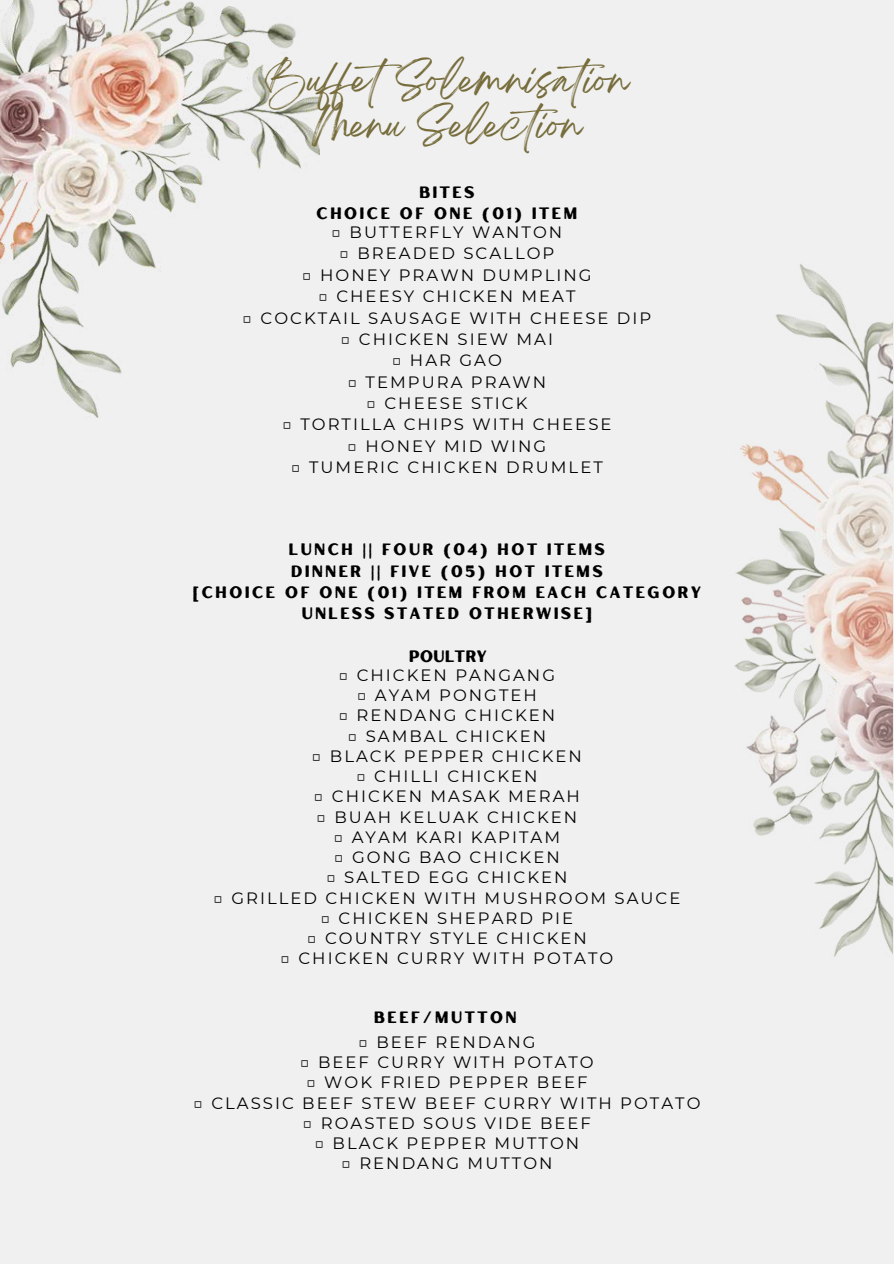
<style>
.page{position:relative;width:894px;height:1264px;background:#fff}
.page>*{position:absolute;margin:0;border:0;box-sizing:border-box;transform-origin:0 0}
.t1{font:33.9px/45px "Breathing";color:#776d3c;text-align:center}
.t2{font:16.5px "Montserrat";letter-spacing:.125em;color:#000}
.t3{font:16.5px/21.3px "Hertical Sans Rough";letter-spacing:.125em;color:#000;text-align:center}
.t4{font:16.5px "Hertical Sans Rough";color:#000}
</style>
<div class="page">
<div style="left:0;top:0;width:893px;height:1263px;background:#ededed"></div>
<img style="left:0;top:0;width:319px;height:418px">
<img style="left:735px;top:264px;width:157px;height:693px">
<h1 class="t1" style="left:265px;top:67px;width:364px">BuffetSolemnisation<br>Menu Selection</h1>
<p class="t3" style="left:316px;top:181px;width:262px">BITES<br>CHOICE OF ONE (01) ITEM</p>
<p class="t2" style="left:331px;top:222px;width:232px">□ BUTTERFLY WANTON</p>
<p class="t2" style="left:339px;top:243px;width:216px">□ BREADED SCALLOP</p>
<p class="t2" style="left:302px;top:265px;width:291px">□ HONEY PRAWN DUMPLING</p>
<p class="t2" style="left:318px;top:286px;width:259px">□ CHEESY CHICKEN MEAT</p>
<p class="t2" style="left:242px;top:307px;width:410px">□ COCKTAIL SAUSAGE WITH CHEESE DIP</p>
<p class="t2" style="left:340px;top:329px;width:214px">□ CHICKEN SIEW MAI</p>
<p class="t2" style="left:391px;top:350px;width:112px">□ HAR GAO</p>
<p class="t2" style="left:347px;top:372px;width:200px">□ TEMPURA PRAWN</p>
<p class="t2" style="left:366px;top:393px;width:163px">□ CHEESE STICK</p>
<p class="t2" style="left:282px;top:414px;width:331px">□ TORTILLA CHIPS WITH CHEESE</p>
<p class="t2" style="left:347px;top:436px;width:200px">□ HONEY MID WING</p>
<p class="t2" style="left:291px;top:457px;width:313px">□ TUMERIC CHICKEN DRUMLET</p>
<p class="t3" style="left:192px;top:538px;width:510px">LUNCH || FOUR (04) HOT ITEMS<br>DINNER || five (05) HOT ITEMS<br>[CHOICE OF ONE (01) ITEM FROM EACH CATEGORY<br>UNLESS STATED OTHERWISE]</p>
<p class="t4" style="left:408px;top:645px;width:80px">POULTRY</p>
<p class="t2" style="left:338px;top:665px;width:218px">□ CHICKEN PANGANG</p>
<p class="t2" style="left:356px;top:685px;width:182px">□ AYAM PONGTEH</p>
<p class="t2" style="left:338px;top:705px;width:218px">□ RENDANG CHICKEN</p>
<p class="t2" style="left:347px;top:725px;width:200px">□ SAMBAL CHICKEN</p>
<p class="t2" style="left:311px;top:746px;width:272px">□ BLACK PEPPER CHICKEN</p>
<p class="t2" style="left:356px;top:766px;width:183px">□ CHILLI CHICKEN</p>
<p class="t2" style="left:313px;top:786px;width:268px">□ CHICKEN MASAK MERAH</p>
<p class="t2" style="left:316px;top:806px;width:262px">□ BUAH KELUAK CHICKEN</p>
<p class="t2" style="left:333px;top:827px;width:228px">□ AYAM KARI KAPITAM</p>
<p class="t2" style="left:334px;top:847px;width:227px">□ GONG BAO CHICKEN</p>
<p class="t2" style="left:326px;top:867px;width:243px">□ SALTED EGG CHICKEN</p>
<p class="t2" style="left:213px;top:887px;width:468px">□ GRILLED CHICKEN WITH MUSHROOM SAUCE</p>
<p class="t2" style="left:320px;top:908px;width:254px">□ CHICKEN SHEPARD PIE</p>
<p class="t2" style="left:307px;top:928px;width:281px">□ COUNTRY STYLE CHICKEN</p>
<p class="t2" style="left:280px;top:948px;width:334px">□ CHICKEN CURRY WITH POTATO</p>
<p class="t3" style="left:373px;top:1006px;width:144px">BEEF/MUTTON</p>
<p class="t2" style="left:358px;top:1031px;width:179px">□ BEEF RENDANG</p>
<p class="t2" style="left:300px;top:1052px;width:295px">□ BEEF CURRY WITH POTATO</p>
<p class="t2" style="left:306px;top:1072px;width:283px">□ WOK FRIED PEPPER BEEF</p>
<p class="t2" style="left:193px;top:1092px;width:508px">□ CLASSIC BEEF STEW BEEF CURRY WITH POTATO</p>
<p class="t2" style="left:302px;top:1112px;width:290px">□ ROASTED SOUS VIDE BEEF</p>
<p class="t2" style="left:314px;top:1133px;width:266px">□ BLACK PEPPER MUTTON</p>
<p class="t2" style="left:341px;top:1153px;width:213px">□ RENDANG MUTTON</p>
</div>
